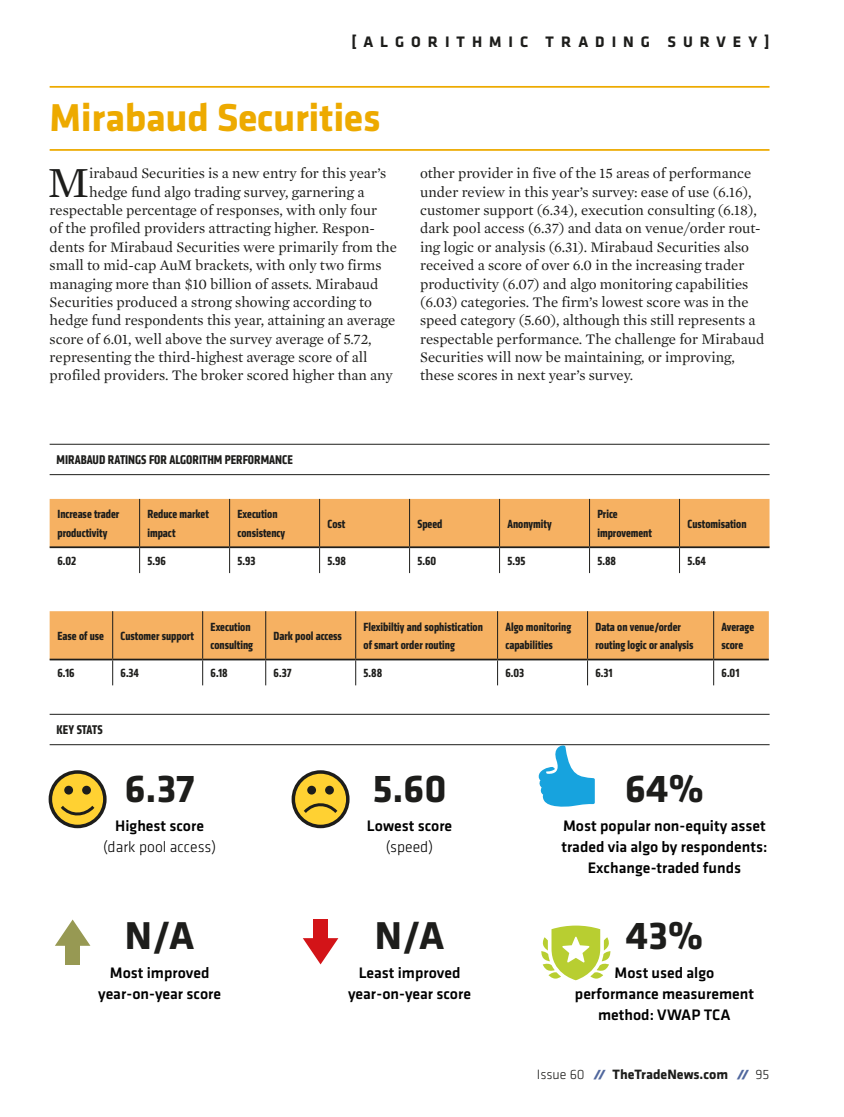
<style>
.page{position:relative;width:844px;height:1117px;background:#fff}
.page>*{position:absolute;margin:0;border:0;box-sizing:border-box;transform-origin:0 0}
._01__Body_Dropcap_2{font:43.75px "Mercury Text G1";color:#1d1d1b}
.Algo_-_number{font:700 40.25px "Klavika";color:#1d1d1b}
.Survey_-_market_hed{font:700 40.25px "Klavika";letter-spacing:-.01em;color:#edaa00}
.Algo_-_Category{font:500 15.75px/21px "Klavika";color:#000;text-align:center}
.t1{font:700 15.75px "Klavika";letter-spacing:.445em;color:#1d1d1b}
.Algo_-_Category-2{font:300 15.75px "Klavika";color:#000}
._01__Body_Dropcap_2-2{font:14.88px/18.4px "Mercury Text G1";color:#1d1d1b}
.t2{font:700 14px "Klavika";color:#1d1d1b}
.Survey_-_table_graph{font:700 13.12px "Klavika Condensed";color:#1d1d1b}
.Q2_2017_-_Data_table{font:700 12.25px/18.4px "Klavika Condensed";color:#1d1d1b}
.s1{font-weight:300}
.s2{font-family:"Klavika Display";font-weight:900;font-style:italic;font-size:12.08px;color:#51689e}
</style>
<div class="page">
<hr style="left:50px;top:713px;width:719px;height:1px;background:#1d1d1b">
<hr style="left:50px;top:744px;width:719px;height:1px;background:#1d1d1b">
<div style="left:313px;top:919px;width:15px;height:26px;background:#d31418"></div>
<svg style="left:303px;top:938px;width:35px;height:26px"></svg>
<div style="left:65px;top:937px;width:15px;height:27px;background:#979953"></div>
<svg style="left:55px;top:919px;width:35px;height:26px"></svg>
<svg style="left:293px;top:771px;width:55px;height:55px"></svg>
<div style="left:291px;top:770px;width:58px;height:58px;border:4px solid #1d1d1b;border-radius:50%"></div>
<div style="left:307px;top:785px;width:9px;height:9px;background:#1d1d1b;border-radius:50%"></div>
<div style="left:325px;top:785px;width:9px;height:9px;background:#1d1d1b;border-radius:50%"></div>
<svg style="left:300px;top:801px;width:40px;height:15px"></svg>
<div style="left:50px;top:771px;width:55px;height:55px;background:#ffd132;border-radius:50%"></div>
<div style="left:49px;top:770px;width:58px;height:58px;border:4px solid #1d1d1b;border-radius:50%"></div>
<div style="left:64px;top:785px;width:9px;height:9px;background:#1d1d1b;border-radius:50%"></div>
<div style="left:82px;top:785px;width:9px;height:9px;background:#1d1d1b;border-radius:50%"></div>
<svg style="left:58px;top:805px;width:37px;height:11px"></svg>
<svg style="left:538px;top:744px;width:56px;height:63px"></svg>
<svg style="left:541px;top:925px;width:69px;height:55px"></svg>
<hr style="left:50px;top:444px;width:719px;height:1px;background:#1d1d1b">
<hr style="left:50px;top:474px;width:719px;height:1px;background:#1d1d1b">
<svg style="left:50px;top:499px;width:719px;height:74px"></svg>
<hr style="left:50px;top:546px;width:90px;height:2px;background:#1d1d1b">
<hr style="left:140px;top:546px;width:89px;height:2px;background:#1d1d1b">
<hr style="left:229px;top:546px;width:90px;height:2px;background:#1d1d1b">
<hr style="left:319px;top:546px;width:90px;height:2px;background:#1d1d1b">
<hr style="left:409px;top:546px;width:90px;height:2px;background:#1d1d1b">
<hr style="left:499px;top:546px;width:90px;height:2px;background:#1d1d1b">
<hr style="left:589px;top:546px;width:90px;height:2px;background:#1d1d1b">
<hr style="left:679px;top:546px;width:90px;height:2px;background:#1d1d1b">
<svg style="left:50px;top:611px;width:718px;height:74px"></svg>
<hr style="left:50px;top:658px;width:63px;height:2px;background:#1d1d1b">
<hr style="left:113px;top:658px;width:90px;height:2px;background:#1d1d1b">
<hr style="left:203px;top:658px;width:63px;height:2px;background:#1d1d1b">
<hr style="left:266px;top:658px;width:89px;height:2px;background:#1d1d1b">
<hr style="left:355px;top:658px;width:142px;height:2px;background:#1d1d1b">
<hr style="left:497px;top:658px;width:90px;height:2px;background:#1d1d1b">
<hr style="left:587px;top:658px;width:126px;height:2px;background:#1d1d1b">
<hr style="left:713px;top:658px;width:55px;height:2px;background:#1d1d1b">
<hr style="left:50px;top:86px;width:719px;height:2px;background:#edaa00">
<hr style="left:50px;top:149px;width:719px;height:2px;background:#edaa00">
<p class="t1" style="left:351px;top:30px;width:419px">[ALGORITHMIC TRADING SURVEY]</p>
<p class="Survey_-_market_hed" style="left:50px;top:89px;width:332px">Mirabaud Securities</p>
<p class="_01__Body_Dropcap_2" style="left:48px;top:156px;width:43px">M</p>
<p class="_01__Body_Dropcap_2-2" style="left:89px;top:164px;width:298px">irabaud Securities is a new entry for this year’s</p>
<p class="_01__Body_Dropcap_2-2" style="left:89px;top:182px;width:277px">hedge fund algo trading survey, garnering a</p>
<p class="_01__Body_Dropcap_2-2" style="left:50px;top:201px;width:329px">respectable percentage of responses, with only four</p>
<p class="_01__Body_Dropcap_2-2" style="left:50px;top:219px;width:327px">of the profiled providers attracting higher. Respon-</p>
<p class="_01__Body_Dropcap_2-2" style="left:50px;top:238px;width:349px">dents for Mirabaud Securities were primarily from the</p>
<p class="_01__Body_Dropcap_2-2" style="left:50px;top:256px;width:333px">small to mid-cap AuM brackets, with only two firms</p>
<p class="_01__Body_Dropcap_2-2" style="left:50px;top:274px;width:330px">managing more than $10 billion of assets. Mirabaud</p>
<p class="_01__Body_Dropcap_2-2" style="left:50px;top:293px;width:324px">Securities produced a strong showing according to</p>
<p class="_01__Body_Dropcap_2-2" style="left:50px;top:311px;width:347px">hedge fund respondents this year, attaining an average</p>
<p class="_01__Body_Dropcap_2-2" style="left:50px;top:329px;width:323px">score of 6.01, well above the survey average of 5.72,</p>
<p class="_01__Body_Dropcap_2-2" style="left:50px;top:348px;width:319px">representing the third-highest average score of all</p>
<p class="_01__Body_Dropcap_2-2" style="left:50px;top:366px;width:344px">profiled providers. The broker scored higher than any</p>
<p class="_01__Body_Dropcap_2-2" style="left:420px;top:164px;width:346px">other provider in five of the 15 areas of performance under review in this year’s survey: ease of use (6.16), customer support (6.34), execution consulting (6.18), dark pool access (6.37) and data on venue/order rout&shy;ing logic or analysis (6.31). Mirabaud Securities also received a score of over 6.0 in the increasing trader productivity (6.07) and algo monitoring capabilities (6.03) categories. The firm’s lowest score was in the speed category (5.60), although this still represents a respectable performance. The challenge for Mirabaud Securities will now be maintaining, or improving, these scores in next year’s survey.</p>
<p class="Survey_-_table_graph" style="left:57px;top:451px;width:238px">MIRABAUD RATINGS FOR ALGORITHM PERFORMANCE</p>
<p class="Q2_2017_-_Data_table" style="left:57px;top:505px;width:63px">Increase trader productivity</p>
<p class="Q2_2017_-_Data_table" style="left:147px;top:505px;width:63px">Reduce market impact</p>
<p class="Q2_2017_-_Data_table" style="left:237px;top:505px;width:49px">Execution consistency</p>
<p class="Q2_2017_-_Data_table" style="left:327px;top:514px;width:19px">Cost</p>
<p class="Q2_2017_-_Data_table" style="left:417px;top:514px;width:26px">Speed</p>
<p class="Q2_2017_-_Data_table" style="left:507px;top:514px;width:46px">Anonymity</p>
<p class="Q2_2017_-_Data_table" style="left:597px;top:505px;width:56px">Price improvement</p>
<p class="Q2_2017_-_Data_table" style="left:687px;top:514px;width:61px">Customisation</p>
<p class="Q2_2017_-_Data_table" style="left:58px;top:551px;width:20px">6.02</p>
<p class="Q2_2017_-_Data_table" style="left:147px;top:551px;width:20px">5.96</p>
<p class="Q2_2017_-_Data_table" style="left:237px;top:551px;width:19px">5.93</p>
<p class="Q2_2017_-_Data_table" style="left:327px;top:551px;width:20px">5.98</p>
<p class="Q2_2017_-_Data_table" style="left:417px;top:551px;width:20px">5.60</p>
<p class="Q2_2017_-_Data_table" style="left:507px;top:551px;width:19px">5.95</p>
<p class="Q2_2017_-_Data_table" style="left:597px;top:551px;width:20px">5.88</p>
<p class="Q2_2017_-_Data_table" style="left:687px;top:551px;width:20px">5.64</p>
<p class="Q2_2017_-_Data_table" style="left:57px;top:626px;width:48px">Ease of use</p>
<p class="Q2_2017_-_Data_table" style="left:120px;top:626px;width:75px">Customer support</p>
<p class="Q2_2017_-_Data_table" style="left:210px;top:617px;width:44px">Execution consulting</p>
<p class="Q2_2017_-_Data_table" style="left:273px;top:626px;width:70px">Dark pool access</p>
<p class="Q2_2017_-_Data_table" style="left:363px;top:617px;width:121px">Flexibiltiy and sophistication of smart order routing</p>
<p class="Q2_2017_-_Data_table" style="left:505px;top:617px;width:67px">Algo monitoring capabilities</p>
<p class="Q2_2017_-_Data_table" style="left:595px;top:617px;width:100px">Data on venue/order routing logic or analysis</p>
<p class="Q2_2017_-_Data_table" style="left:721px;top:617px;width:34px">Average score</p>
<p class="Q2_2017_-_Data_table" style="left:57px;top:663px;width:19px">6.16</p>
<p class="Q2_2017_-_Data_table" style="left:120px;top:663px;width:20px">6.34</p>
<p class="Q2_2017_-_Data_table" style="left:210px;top:663px;width:19px">6.18</p>
<p class="Q2_2017_-_Data_table" style="left:273px;top:663px;width:19px">6.37</p>
<p class="Q2_2017_-_Data_table" style="left:363px;top:663px;width:20px">5.88</p>
<p class="Q2_2017_-_Data_table" style="left:505px;top:663px;width:20px">6.03</p>
<p class="Q2_2017_-_Data_table" style="left:595px;top:663px;width:19px">6.31</p>
<p class="Q2_2017_-_Data_table" style="left:721px;top:663px;width:19px">6.01</p>
<p class="Survey_-_table_graph" style="left:57px;top:721px;width:47px">KEY STATS</p>
<p class="Algo_-_number" style="left:125px;top:759px;width:71px">6.37</p>
<p class="Algo_-_Category" style="left:115px;top:814px;width:90px">Highest score</p>
<p class="Algo_-_Category-2" style="left:103px;top:836px;width:114px">(dark pool access)</p>
<p class="Algo_-_number" style="left:125px;top:906px;width:71px">N/A</p>
<p class="Algo_-_Category" style="left:98px;top:962px;width:124px">Most improved year-on-year score</p>
<p class="Algo_-_number" style="left:372px;top:759px;width:76px">5.60</p>
<p class="Algo_-_Category" style="left:367px;top:814px;width:87px">Lowest score</p>
<p class="Algo_-_Category-2" style="left:386px;top:836px;width:49px">(speed)</p>
<p class="Algo_-_number" style="left:375px;top:906px;width:71px">N/A</p>
<p class="Algo_-_Category" style="left:358px;top:962px;width:103px">Least improved</p>
<p class="Algo_-_Category" style="left:348px;top:983px;width:124px">year-on-year score</p>
<p class="Algo_-_number" style="left:625px;top:759px;width:80px">64%</p>
<p class="Algo_-_Category" style="left:561px;top:814px;width:207px">Most popular non-equity asset traded via algo by respondents:<br>Exchange-traded funds</p>
<p class="Algo_-_number" style="left:625px;top:906px;width:79px">43%</p>
<p class="Algo_-_Category" style="left:574px;top:962px;width:180px">Most used algo performance measurement method: VWAP TCA</p>
<p class="t2" style="left:536px;top:1064px;width:234px"><span class="s1">Issue 60</span> <span class="s2">//</span> TheTradeNews.com <span class="s2">//</span> <span class="s1">95</span></p>
</div>
